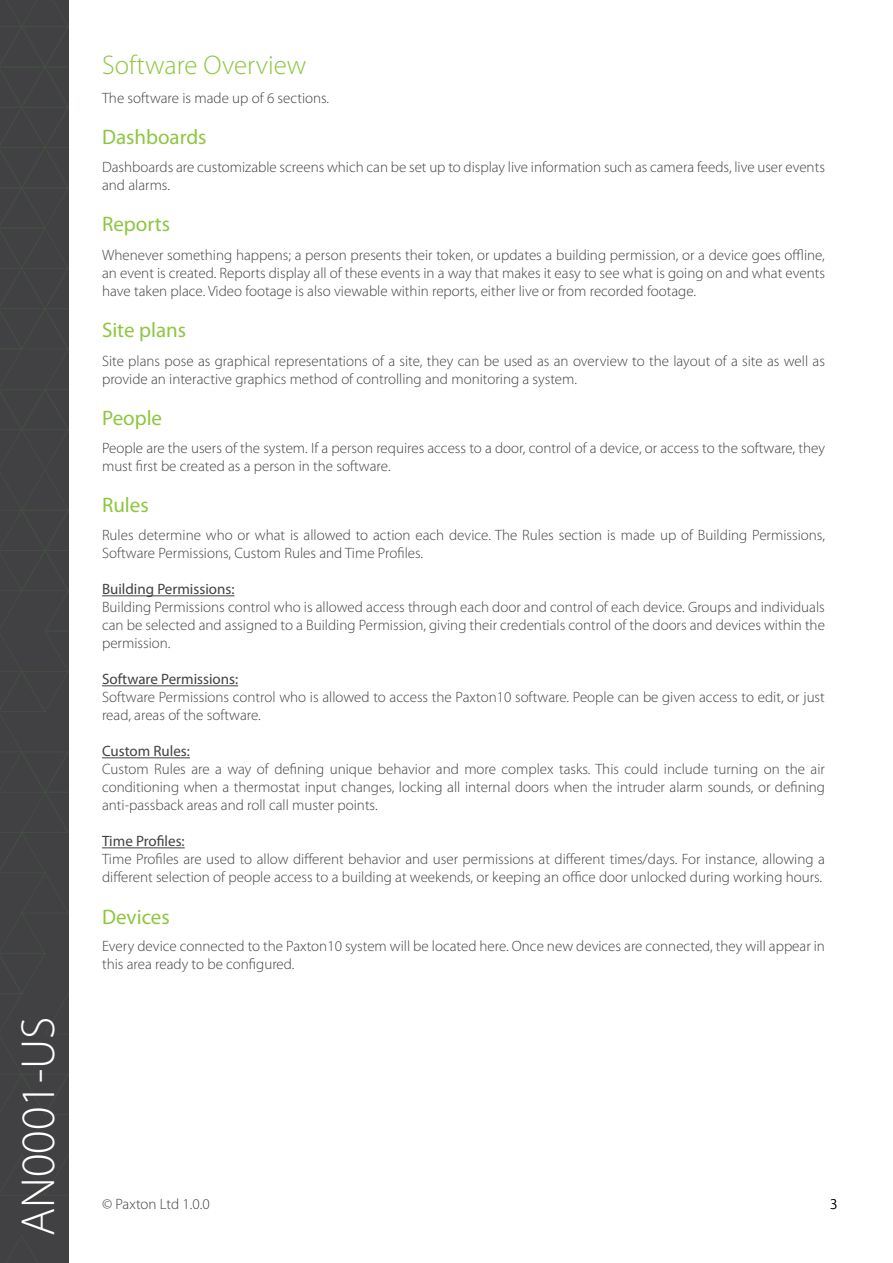
<style>
.page{position:relative;width:893px;height:1263px;background:#fff}
.page>*{position:absolute;margin:0;border:0;box-sizing:border-box;transform-origin:0 0}
.t1{font:300 48px "Myriad Pro";color:#fff}
.t2{font:300 27px "Myriad Pro";color:#8dc63f}
.t3{font:21px "Myriad Pro";color:#8dc63f}
.t4{font:300 15px/18px "Myriad Pro";color:#414042}
.t5{font:15px "Myriad Pro";color:#414042}
.t6{font:300 15px "Myriad Pro";color:#000}
</style>
<div class="page">
<div style="left:0;top:0;width:69px;height:1263px;background:#414042"></div>
<svg style="left:7px;top:1235px;width:31px;height:28px"></svg>
<svg style="left:0;top:0;width:68px;height:1196px"></svg>
<hr style="left:102px;top:595px;width:132px;height:1px;background:#414042">
<hr style="left:102px;top:685px;width:136px;height:1px;background:#414042">
<hr style="left:102px;top:757px;width:88px;height:1px;background:#414042">
<hr style="left:102px;top:847px;width:83px;height:1px;background:#414042">
<h1 class="t1" style="left:9px;top:1236px;width:221px;rotate:-90deg">AN0001-US</h1>
<h2 class="t2" style="left:102px;top:49px;width:206px">Software Overview</h2>
<p class="t4" style="left:102px;top:88px;width:229px">The software is made up of 6 sections.</p>
<h3 class="t3" style="left:102px;top:124px;width:106px">Dashboards</h3>
<p class="t4" style="left:102px;top:158px;width:724px">Dashboards are customizable screens which can be set up to display live information such as camera feeds, live user events and alarms.</p>
<h3 class="t3" style="left:102px;top:211px;width:70px">Reports</h3>
<p class="t4" style="left:102px;top:245px;width:724px;text-align:justify">Whenever something happens; a person presents their token, or updates a building permission, or a device goes offline, an event is created. Reports display all of these events in a way that makes it easy to see what is going on and what events have taken place. Video footage is also viewable within reports, either live or from recorded footage.</p>
<h3 class="t3" style="left:102px;top:317px;width:86px">Site plans</h3>
<p class="t4" style="left:102px;top:352px;width:724px">Site plans pose as graphical representations of a site, they can be used as an overview to the layout of a site as well as provide an interactive graphics method of controlling and monitoring a system.</p>
<h3 class="t3" style="left:102px;top:405px;width:62px">People</h3>
<p class="t4" style="left:102px;top:439px;width:724px">People are the users of the system. If a person requires access to a door, control of a device, or access to the software, they must first be created as a person in the software.</p>
<h3 class="t3" style="left:102px;top:492px;width:48px">Rules</h3>
<p class="t4" style="left:102px;top:526px;width:724px">Rules determine who or what is allowed to action each device. The Rules section is made up of Building Permissions,<br>Software Permissions, Custom Rules and Time Profiles.</p>
<p class="t5" style="left:102px;top:580px;width:134px">Building Permissions:</p>
<p class="t4" style="left:102px;top:598px;width:724px;text-align:justify">Building Permissions control who is allowed access through each door and control of each device. Groups and individuals can be selected and assigned to a Building Permission, giving their credentials control of the doors and devices within the permission.</p>
<p class="t5" style="left:102px;top:670px;width:138px">Software Permissions:</p>
<p class="t4" style="left:102px;top:688px;width:724px">Software Permissions control who is allowed to access the Paxton10 software. People can be given access to edit, or just read, areas of the software.</p>
<p class="t5" style="left:102px;top:742px;width:89px">Custom Rules:</p>
<p class="t4" style="left:102px;top:760px;width:724px;text-align:justify">Custom Rules are a way of defining unique behavior and more complex tasks. This could include turning on the air conditioning when a thermostat input changes, locking all internal doors when the intruder alarm sounds, or defining anti-passback areas and roll call muster points.</p>
<p class="t5" style="left:102px;top:832px;width:84px">Time Profiles:</p>
<p class="t4" style="left:102px;top:850px;width:724px">Time Profiles are used to allow different behavior and user permissions at different times/days. For instance, allowing a different selection of people access to a building at weekends, or keeping an office door unlocked during working hours.</p>
<h3 class="t3" style="left:102px;top:904px;width:69px">Devices</h3>
<p class="t4" style="left:102px;top:937px;width:724px">Every device connected to the Paxton10 system will be located here. Once new devices are connected, they will appear in this area ready to be configured.</p>
<p class="t4" style="left:102px;top:1195px;width:109px">© Paxton Ltd 1.0.0</p>
<p class="t6" style="left:830px;top:1195px;width:9px">3</p>
</div>
